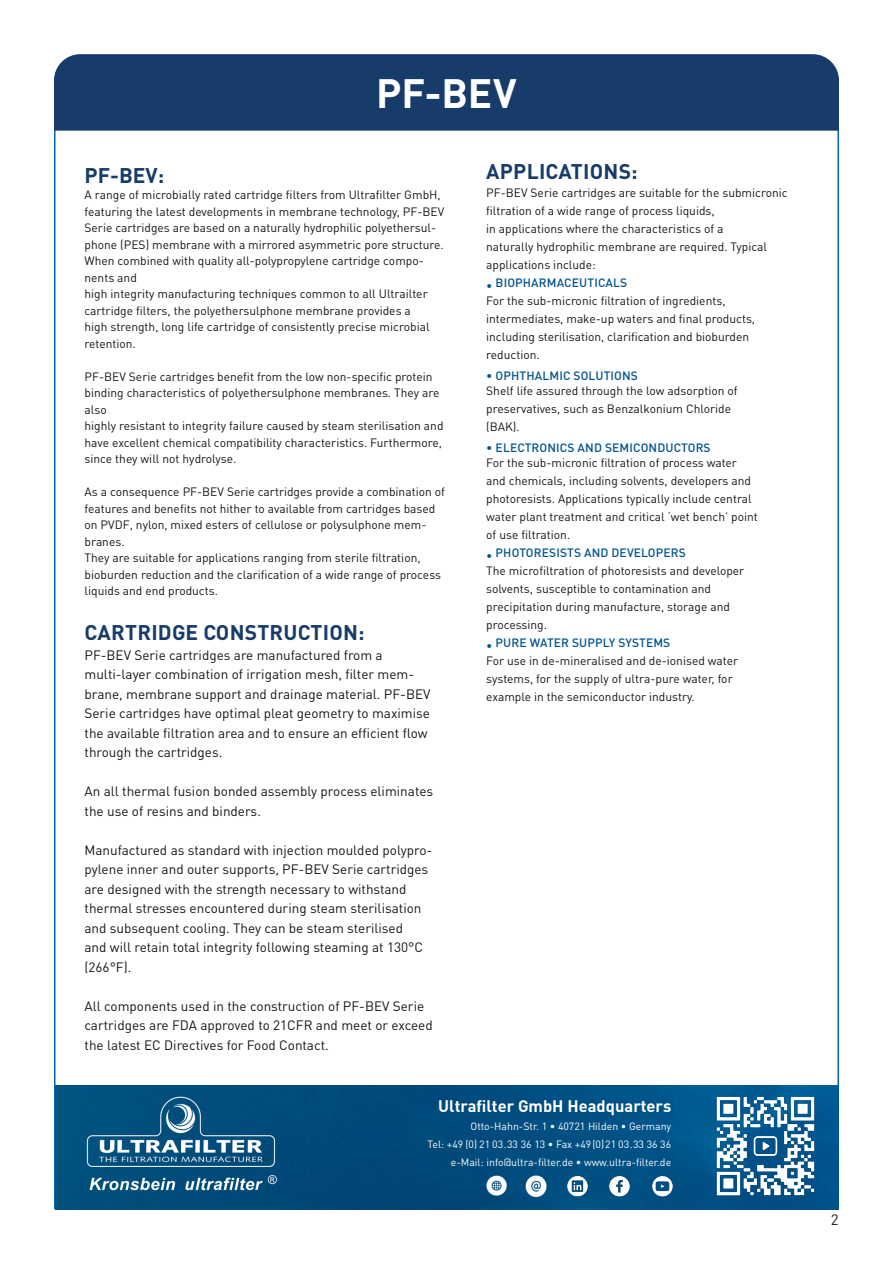
<style>
.page{position:relative;width:893px;height:1263px;background:#fff}
.page>*{position:absolute;margin:0;border:0;box-sizing:border-box;transform-origin:0 0}
.t1{font:700 40.5px "DIN Pro";color:#fff}
.t2{font:700 21px "DIN Pro";letter-spacing:.01em;color:#173c69}
.t3{font:700 16.5px "DIN Pro";color:#fff}
.t4{font:15px "DIN Pro";color:#231f20}
.t5{font:13.5px/19.5px "DIN Pro";color:#171419}
.t6{font:12px/16.5px "DIN Pro";color:#171419}
.t7{font:10.5px/18px "DIN Pro";color:#fff;text-align:right}
.s1{color:#00548e}
.s2{font-weight:500;color:#00548e}
</style>
<div class="page">
<img style="left:55px;top:1086px;width:784px;height:123px">
<img style="left:61px;top:1095px;width:245px;height:113px">
<img style="left:556px;top:1166px;width:127px;height:41px">
<img style="left:480px;top:1173px;width:32px;height:30px">
<img style="left:519px;top:1171px;width:33px;height:33px">
<img style="left:706px;top:1087px;width:119px;height:118px">
<div style="left:55px;top:55px;width:783px;height:53px;background:#173c69;border-radius:26px"></div>
<div style="left:54px;top:54px;width:785px;height:55px;border:2px solid #173c69;border-radius:26px"></div>
<div style="left:54px;top:85px;width:785px;height:46px;background:#173c69;border:2px solid #173c69"></div>
<h1 class="t1" style="left:376px;top:65px;width:142px">PF-BEV</h1>
<h2 class="t2" style="left:85px;top:161px;width:81px">PF-BEV:</h2>
<p class="t6" style="left:85px;top:186px;width:361px">A range of microbially rated cartridge filters from Ultrafilter GmbH, featuring the latest developments in membrane technology, PF-BEV Serie cartridges are based on a naturally hydrophilic polyethersul&shy;phone (PES) membrane with a mirrored asymmetric pore structure.<br>When combined with quality all-polypropylene cartridge compo&shy;nents and<br>high integrity manufacturing techniques common to all Ultrailter cartridge filters, the polyethersulphone membrane provides a<br>high strength, long life cartridge of consistently precise microbial retention.</p>
<p class="t6" style="left:85px;top:368px;width:360px">PF-BEV Serie cartridges benefit from the low non-specific protein binding characteristics of polyethersulphone membranes. They are also<br>highly resistant to integrity failure caused by steam sterilisation and have excellent chemical compatibility characteristics. Furthermore, since they will not hydrolyse.</p>
<p class="t6" style="left:85px;top:483px;width:362px">As a consequence PF-BEV Serie cartridges provide a combination of features and benefits not hither to available from cartridges based on PVDF, nylon, mixed esters of cellulose or polysulphone mem&shy;branes.<br>They are suitable for applications ranging from sterile filtration, bioburden reduction and the clarification of a wide range of process liquids and end products.</p>
<h2 class="t2" style="left:85px;top:618px;width:282px">CARTRIDGE CONSTRUCTION:</h2>
<p class="t5" style="left:85px;top:644px;width:348px">PF-BEV Serie cartridges are manufactured from a multi-layer combination of irrigation mesh, filter mem&shy;brane, membrane support and drainage material. PF-BEV Serie cartridges have optimal pleat geometry to maximise the available filtration area and to ensure an efficient flow through the cartridges.</p>
<p class="t5" style="left:85px;top:781px;width:350px">An all thermal fusion bonded assembly process eliminates the use of resins and binders.</p>
<p class="t5" style="left:85px;top:839px;width:349px">Manufactured as standard with injection moulded polypro&shy;pylene inner and outer supports, PF-BEV Serie cartridges are designed with the strength necessary to withstand thermal stresses encountered during steam sterilisation and subsequent cooling. They can be steam sterilised<br>and will retain total integrity following steaming at 130°C (266°F).</p>
<p class="t5" style="left:85px;top:995px;width:350px">All components used in the construction of PF-BEV Serie cartridges are FDA approved to 21CFR and meet or exceed the latest EC Directives for Food Contact.</p>
<h2 class="t2" style="left:486px;top:158px;width:153px">APPLICATIONS:</h2>
<p class="t6" style="left:486px;top:184px;width:303px;line-height:18px">PF-BEV Serie cartridges are suitable for the submicronic filtration of a wide range of process liquids,<br>in applications where the characteristics of a<br>naturally hydrophilic membrane are required. Typical applications include:</p>
<p class="t6" style="left:486px;top:274px;width:270px;line-height:18px"><span class="s1">•</span> <span class="s2">BIOPHARMACEUTICALS<br></span>For the sub-micronic filtration of ingredients, intermediates, make-up waters and final products, including sterilisation, clarification and bioburden reduction.</p>
<p class="t6" style="left:486px;top:368px;width:253px;line-height:15px"><span class="s1">•</span> <span class="s2">OPHTHALMIC SOLUTIONS<br></span>Shelf life assured through the low adsorption of</p>
<p class="t6" style="left:486px;top:400px;width:246px;line-height:18px">preservatives, such as Benzalkonium Chloride (BAK).</p>
<p class="t6" style="left:486px;top:440px;width:252px;line-height:15px"><span class="s1">•</span> <span class="s2">ELECTRONICS AND SEMICONDUCTORS<br></span>For the sub-micronic filtration of process water</p>
<p class="t6" style="left:486px;top:472px;width:273px;line-height:18px">and chemicals, including solvents, developers and photoresists. Applications typically include central water plant treatment and critical ‘wet bench’ point of use filtration.</p>
<p class="t6" style="left:486px;top:544px;width:260px;line-height:18px"><span class="s1">•</span> <span class="s2">PHOTORESISTS AND DEVELOPERS<br></span>The microfiltration of photoresists and developer solvents, susceptible to contamination and precipitation during manufacture, storage and processing.</p>
<p class="t6" style="left:486px;top:634px;width:254px;line-height:18px"><span class="s1">•</span> <span class="s2">PURE WATER SUPPLY SYSTEMS<br></span>For use in de-mineralised and de-ionised water systems, for the supply of ultra-pure water, for example in the semiconductor industry.</p>
<h3 class="t3" style="left:438px;top:1095px;width:234px">Ultrafilter GmbH Headquarters</h3>
<p class="t7" style="left:427px;top:1117px;width:245px">Otto-Hahn-Str. 1 • 40721 Hilden • Germany<br>Tel: +49 (0) 21 03.33 36 13 • Fax +49(0)21 03.33 36 36 e-Mail: info@ultra-filter.de • www.ultra-filter.de</p>
<p class="t4" style="left:831px;top:1209px;width:9px">2</p>
</div>
